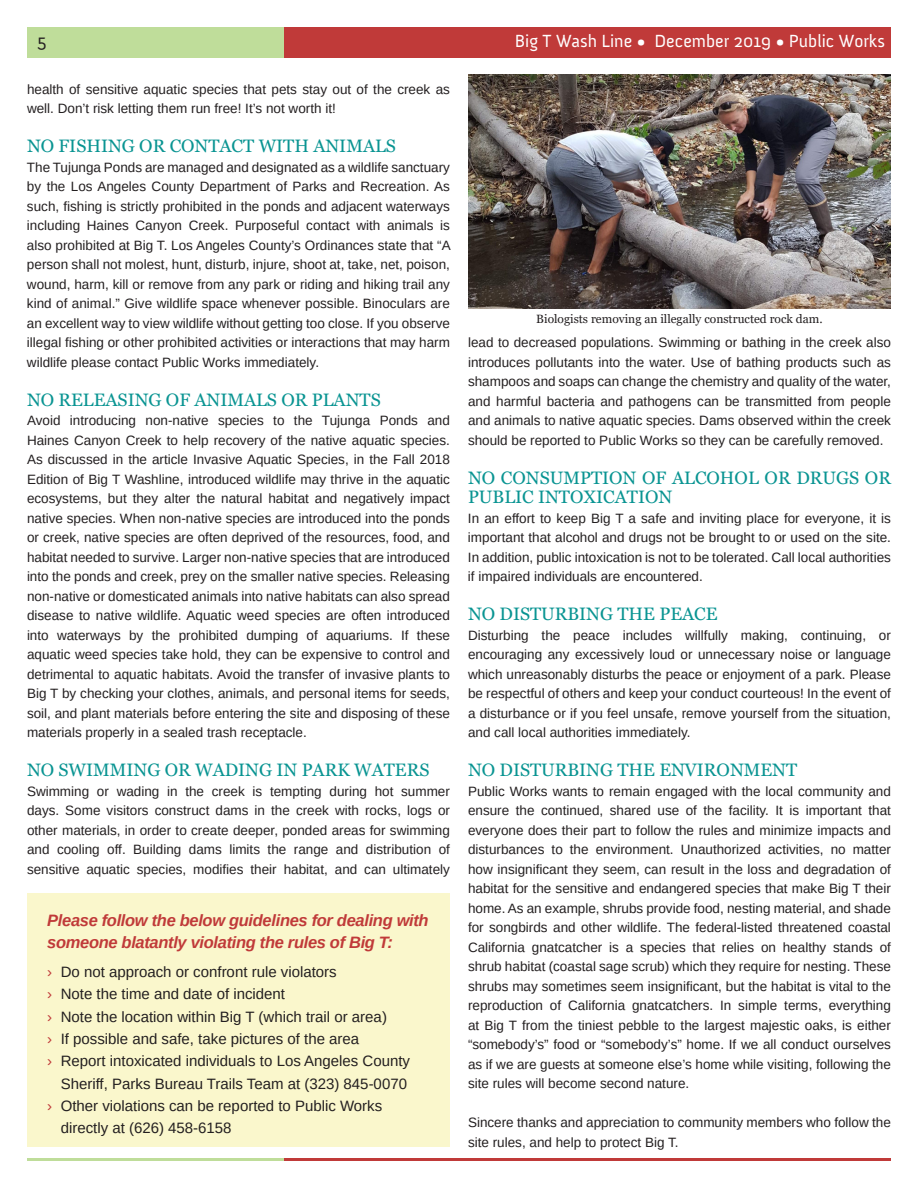
<style>
.page{position:relative;width:918px;height:1188px;background:#fff}
.page>*{position:absolute;margin:0;border:0;box-sizing:border-box;transform-origin:0 0}
.t1{font:18px/19.5px "Georgia";color:#099492}
.t2{font:18px "Anivers";color:#fff}
.t3{font:18px "Anivers";color:#231f20}
.t4{font:italic 700 16.5px/22.4px "Arimo";letter-spacing:-.02em;color:#c03a39}
.t5{font:15px "Arimo";color:#231f20}
.t6{font:13.5px/19.5px "Arimo";color:#231f20;text-align:justify}
.t7{font:12px "Georgia";color:#231f20}
.s1{color:#c03a39}
</style>
<div class="page">
<div style="left:284px;top:27px;width:607px;height:30px;background:#c03a39"></div>
<div style="left:27px;top:27px;width:257px;height:30px;background:#bfdd9a"></div>
<hr style="left:284px;top:1158px;width:607px;height:3px;background:#c03a39">
<hr style="left:27px;top:1158px;width:257px;height:3px;background:#bfdd9a">
<div style="left:27px;top:893px;width:423px;height:254px;background:#faf7cc"></div>
<img style="left:468px;top:74px;width:423px;height:234px">
<h1 class="t3" style="left:38px;top:31px;width:10px">5</h1>
<h1 class="t2" style="left:515px;top:31px;width:372px">Big T Wash Line • December 2019 • Public Works</h1>
<p class="t6" style="left:27px;top:79px;width:424px">health of sensitive aquatic species that pets stay out of the creek as well. Don’t risk letting them run free! It’s not worth it!</p>
<h1 class="t1" style="left:27px;top:137px;width:371px">NO FISHING OR CONTACT WITH ANIMALS</h1>
<p class="t6" style="left:27px;top:157px;width:425px">The Tujunga Ponds are managed and designated as a wildlife sanctuary by the Los Angeles County Department of Parks and Recreation. As such, fishing is strictly prohibited in the ponds and adjacent waterways including Haines Canyon Creek. Purposeful contact with animals is also prohibited at Big T. Los Angeles County’s Ordinances state that “A person shall not molest, hunt, disturb, injure, shoot at, take, net, poison, wound, harm, kill or remove from any park or riding and hiking trail any kind of animal.” Give wildlife space whenever possible. Binoculars are an excellent way to view wildlife without getting too close. If you observe illegal fishing or other prohibited activities or interactions that may harm wildlife please contact Public Works immediately.</p>
<h1 class="t1" style="left:27px;top:390px;width:355px">NO RELEASING OF ANIMALS OR PLANTS</h1>
<p class="t6" style="left:27px;top:411px;width:425px">Avoid introducing non-native species to the Tujunga Ponds and Haines Canyon Creek to help recovery of the native aquatic species.<br>As discussed in the article Invasive Aquatic Species, in the Fall 2018<br>Edition of Big T Washline, introduced wildlife may thrive in the aquatic ecosystems, but they alter the natural habitat and negatively impact native species. When non-native species are introduced into the ponds or creek, native species are often deprived of the resources, food, and habitat needed to survive. Larger non-native species that are introduced into the ponds and creek, prey on the smaller native species. Releasing non-native or domesticated animals into native habitats can also spread disease to native wildlife. Aquatic weed species are often introduced into waterways by the prohibited dumping of aquariums. If these aquatic weed species take hold, they can be expensive to control and detrimental to aquatic habitats. Avoid the transfer of invasive plants to Big T by checking your clothes, animals, and personal items for seeds, soil, and plant materials before entering the site and disposing of these materials properly in a sealed trash receptacle.</p>
<h1 class="t1" style="left:27px;top:761px;width:404px">NO SWIMMING OR WADING IN PARK WATERS</h1>
<p class="t6" style="left:27px;top:781px;width:425px">Swimming or wading in the creek is tempting during hot summer days. Some visitors construct dams in the creek with rocks, logs or other materials, in order to create deeper, ponded areas for swimming and cooling off. Building dams limits the range and distribution of sensitive aquatic species, modifies their habitat, and can ultimately</p>
<p class="t7" style="left:536px;top:312px;width:288px">Biologists removing an illegally constructed rock dam.</p>
<p class="t6" style="left:468px;top:333px;width:425px">lead to decreased populations. Swimming or bathing in the creek also introduces pollutants into the water. Use of bathing products such as shampoos and soaps can change the chemistry and quality of the water, and harmful bacteria and pathogens can be transmitted from people and animals to native aquatic species. Dams observed within the creek should be reported to Public Works so they can be carefully removed.</p>
<h1 class="t1" style="left:468px;top:468px;width:424px">NO CONSUMPTION OF ALCOHOL OR DRUGS OR<br>PUBLIC INTOXICATION</h1>
<p class="t6" style="left:468px;top:508px;width:425px">In an effort to keep Big T a safe and inviting place for everyone, it is important that alcohol and drugs not be brought to or used on the site.<br>In addition, public intoxication is not to be tolerated. Call local authorities if impaired individuals are encountered.</p>
<h1 class="t1" style="left:468px;top:605px;width:251px">NO DISTURBING THE PEACE</h1>
<p class="t6" style="left:468px;top:625px;width:425px">Disturbing the peace includes willfully making, continuing, or encouraging any excessively loud or unnecessary noise or language which unreasonably disturbs the peace or enjoyment of a park. Please be respectful of others and keep your conduct courteous! In the event of a disturbance or if you feel unsafe, remove yourself from the situation, and call local authorities immediately.</p>
<h1 class="t1" style="left:468px;top:761px;width:331px">NO DISTURBING THE ENVIRONMENT</h1>
<p class="t6" style="left:468px;top:781px;width:425px">Public Works wants to remain engaged with the local community and ensure the continued, shared use of the facility. It is important that everyone does their part to follow the rules and minimize impacts and disturbances to the environment. Unauthorized activities, no matter how insignificant they seem, can result in the loss and degradation of habitat for the sensitive and endangered species that make Big T their home. As an example, shrubs provide food, nesting material, and shade for songbirds and other wildlife. The federal-listed threatened coastal California gnatcatcher is a species that relies on healthy stands of shrub habitat (coastal sage scrub) which they require for nesting. These shrubs may sometimes seem insignificant, but the habitat is vital to the reproduction of California gnatcatchers. In simple terms, everything at Big T from the tiniest pebble to the largest majestic oaks, is either “somebody’s” food or “somebody’s” home. If we all conduct ourselves as if we are guests at someone else’s home while visiting, following the site rules will become second nature.</p>
<p class="t6" style="left:468px;top:1113px;width:425px">Sincere thanks and appreciation to community members who follow the site rules, and help to protect Big T.</p>
<p class="t4" style="left:47px;top:909px;width:383px">Please follow the below guidelines for dealing with someone blatantly violating the rules of Big T:</p>
<p class="t5" style="left:47px;top:962px;width:291px"><span class="s1">›</span> Do not approach or confront rule violators</p>
<p class="t5" style="left:47px;top:985px;width:239px"><span class="s1">›</span> Note the time and date of incident</p>
<p class="t5" style="left:47px;top:1007px;width:341px"><span class="s1">›</span> Note the location within Big T (which trail or area)</p>
<p class="t5" style="left:47px;top:1029px;width:313px"><span class="s1">›</span> If possible and safe, take pictures of the area</p>
<p class="t5" style="left:47px;top:1052px;width:364px"><span class="s1">›</span> Report intoxicated individuals to Los Angeles County</p>
<p class="t5" style="left:61px;top:1074px;width:348px">Sheriff, Parks Bureau Trails Team at (323) 845-0070</p>
<p class="t5" style="left:47px;top:1096px;width:337px"><span class="s1">›</span> Other violations can be reported to Public Works</p>
<p class="t5" style="left:61px;top:1119px;width:172px">directly at (626) 458-6158</p>
</div>
